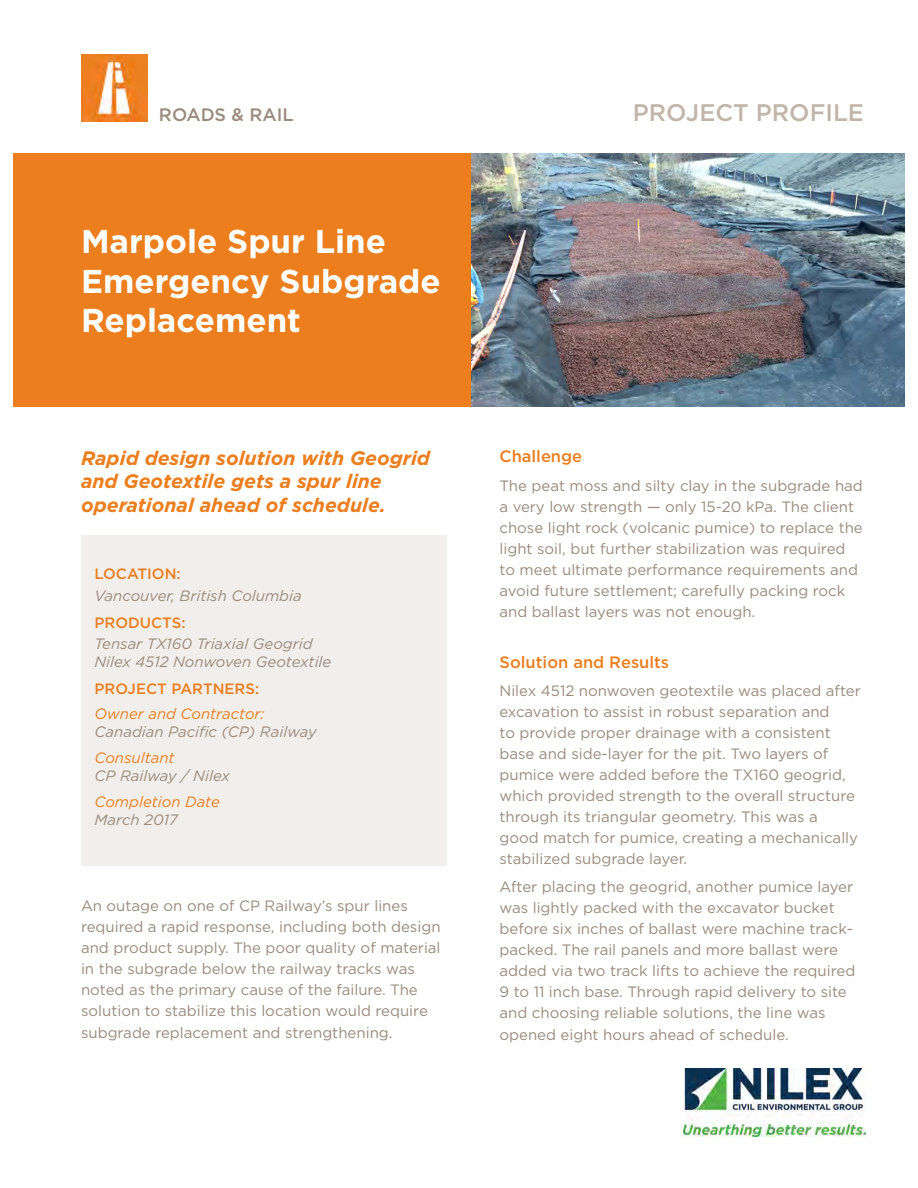
<style>
.page{position:relative;width:918px;height:1188px;background:#fff}
.page>*{position:absolute;margin:0;border:0;box-sizing:border-box;transform-origin:0 0}
.t1{font:700 33px/39.6px "Gotham";color:#fff}
.t2{font:500 24px "Gotham";color:#c1b5aa}
.t3{font:italic 700 19.5px/23.4px "Gotham";color:#ec7e1e}
.t4{font:500 18px "Gotham";color:#9a8b7d}
.t5{font:500 16.5px "Gotham";color:#ec7e1e}
.t6{font:15px/21px "Gotham";color:#9a8b7d}
.t7{font:italic 15px/18px "Gotham";color:#9a8b7d}
.t8{font:italic 15px "Gotham";color:#ec7e1e}
.t9{font:500 15px "Gotham";color:#ec7e1e}
</style>
<div class="page">
<img style="left:684px;top:1068px;width:182px;height:69px">
<div style="left:81px;top:536px;width:365px;height:330px;background:#f2eeeb"></div>
<div style="left:14px;top:153px;width:458px;height:253px;background:#ec7e1e"></div>
<img style="left:472px;top:153px;width:432px;height:253px">
<img style="left:81px;top:54px;width:67px;height:67px">
<p class="t4" style="left:159px;top:103px;width:136px">ROADS &amp; RAIL</p>
<h2 class="t2" style="left:633px;top:97px;width:233px">PROJECT PROFILE</h2>
<h1 class="t1" style="left:81px;top:221px;width:361px">Marpole Spur Line<br>Emergency Subgrade<br>Replacement</h1>
<h3 class="t3" style="left:81px;top:446px;width:351px">Rapid design solution with Geogrid and Geotextile gets a spur line operational ahead of schedule.</h3>
<p class="t9" style="left:94px;top:564px;width:88px">LOCATION:</p>
<p class="t7" style="left:94px;top:586px;width:209px">Vancouver, British Columbia</p>
<p class="t9" style="left:94px;top:612px;width:93px">PRODUCTS:</p>
<p class="t7" style="left:94px;top:634px;width:238px">Tensar TX160 Triaxial Geogrid<br>Nilex 4512 Nonwoven Geotextile</p>
<p class="t9" style="left:94px;top:679px;width:166px">PROJECT PARTNERS:</p>
<p class="t8" style="left:94px;top:705px;width:172px">Owner and Contractor:</p>
<p class="t7" style="left:94px;top:723px;width:224px">Canadian Pacific (CP) Railway</p>
<p class="t8" style="left:94px;top:748px;width:82px">Consultant</p>
<p class="t7" style="left:94px;top:767px;width:137px">CP Railway / Nilex</p>
<p class="t8" style="left:94px;top:792px;width:127px">Completion Date</p>
<p class="t7" style="left:94px;top:810px;width:85px">March 2017</p>
<p class="t6" style="left:81px;top:895px;width:361px">An outage on one of CP Railway’s spur lines required a rapid response, including both design and product supply. The poor quality of material in the subgrade below the railway tracks was noted as the primary cause of the failure. The solution to stabilize this location would require</p>
<p class="t6" style="left:81px;top:1022px;width:313px">subgrade replacement and strengthening.</p>
<p class="t5" style="left:500px;top:446px;width:84px">Challenge</p>
<p class="t6" style="left:500px;top:475px;width:365px">The peat moss and silty clay in the subgrade had a very low strength — only 15-20 kPa. The client chose light rock (volcanic pumice) to replace the light soil, but further stabilization was required to meet ultimate performance requirements and avoid future settlement; carefully packing rock and ballast layers was not enough.</p>
<p class="t5" style="left:500px;top:651px;width:171px">Solution and Results</p>
<p class="t6" style="left:500px;top:680px;width:363px">Nilex 4512 nonwoven geotextile was placed after excavation to assist in robust separation and<br>to provide proper drainage with a consistent base and side-layer for the pit. Two layers of pumice were added before the TX160 geogrid, which provided strength to the overall structure through its triangular geometry. This was a<br>good match for pumice, creating a mechanically stabilized subgrade layer.</p>
<p class="t6" style="left:500px;top:876px;width:357px">After placing the geogrid, another pumice layer was lightly packed with the excavator bucket before six inches of ballast were machine track&shy;packed. The rail panels and more ballast were added via two track lifts to achieve the required 9 to 11 inch base. Through rapid delivery to site and choosing reliable solutions, the line was</p>
<p class="t6" style="left:500px;top:1024px;width:291px">opened eight hours ahead of schedule.</p>
</div>
